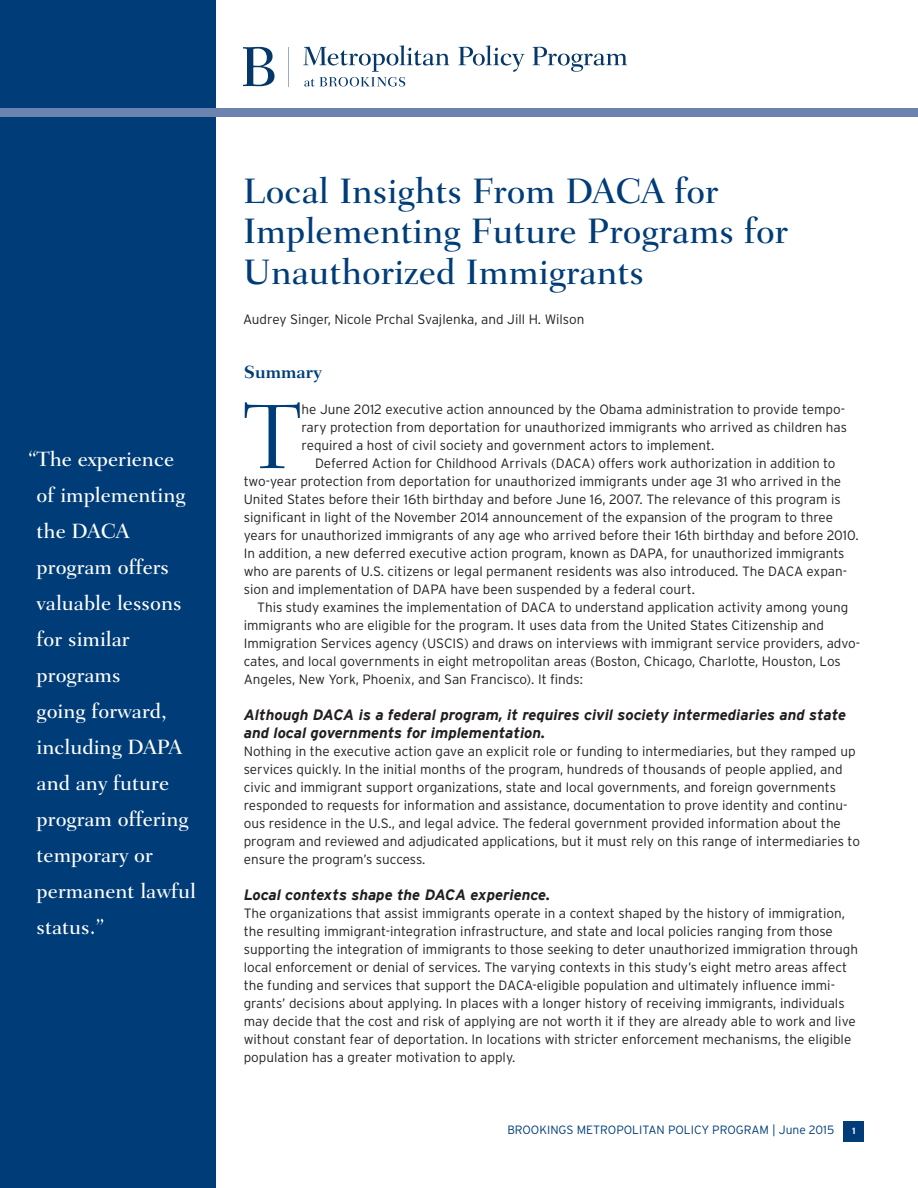
<style>
.page{position:relative;width:918px;height:1188px;background:#fff}
.page>*{position:absolute;margin:0;border:0;box-sizing:border-box;transform-origin:0 0}
.Drop_Cap{font:300 93.15px "Fairfield LH";color:#003d78}
.Head2{font:500 36px/40.5px "Fairfield LH";color:#003d78}
.t1{font:500 21px/36px "Fairfield LH";color:#fff}
.Head3{font:700 18px "Fairfield LH";color:#003d78}
.Head5__black_italic{font:italic 700 15px/18px "Interstate";color:#231f20}
.Body_no_indent{font:300 13.5px/18px "Interstate";color:#231f20}
.Body{font:300 13.5px/18px "Interstate";color:#231f20}
.Drop_Cap-2{font:300 13.5px/18px "Interstate";color:#231f20}
.t2{font:300 12px "Interstate";color:#003d78}
.t3{font:700 9px "Interstate";color:#fff}
</style>
<div class="page">
<div style="left:0;top:0;width:216px;height:1188px;background:#003d78"></div>
<div style="left:844px;top:1121px;width:20px;height:20px;background:#003d78"></div>
<div style="left:0;top:108px;width:918px;height:9px;background:#6c83af"></div>
<hr style="left:288px;top:47px;width:1px;height:40px;background:#9caacb">
<svg style="left:243px;top:47px;width:32px;height:39px"></svg>
<svg style="left:303px;top:45px;width:146px;height:42px"></svg>
<svg style="left:459px;top:45px;width:66px;height:27px"></svg>
<svg style="left:533px;top:47px;width:94px;height:25px"></svg>
<h3 class="t1" style="left:37px;top:441px;width:161px;text-indent:-8px">“The experience of implementing the DACA program offers valuable lessons for similar programs<br>going forward, including DAPA and any future program offering temporary or permanent lawful status.”</h3>
<h2 class="Head2" style="left:243px;top:171px;width:547px">Local Insights From DACA for<br>Implementing Future Programs for<br>Unauthorized Immigrants</h2>
<p class="Body_no_indent" style="left:243px;top:310px;width:343px">Audrey Singer, Nicole Prchal Svajlenka, and Jill H. Wilson</p>
<h3 class="Head3" style="left:244px;top:362px;width:80px">Summary</h3>
<p class="Drop_Cap" style="left:244px;top:384px;width:58px">T</p>
<p class="Drop_Cap-2" style="left:302px;top:400px;width:547px">he June 2012 executive action announced by the Obama administration to provide tempo&shy;rary protection from deportation for unauthorized immigrants who arrived as children has required a host of civil society and government actors to implement.</p>
<p class="Body" style="left:244px;top:454px;width:616px;text-indent:71px">Deferred Action for Childhood Arrivals (DACA) offers work authorization in addition to two-year protection from deportation for unauthorized immigrants under age 31 who arrived in the United States before their 16th birthday and before June 16, 2007. The relevance of this program is significant in light of the November 2014 announcement of the expansion of the program to three years for unauthorized immigrants of any age who arrived before their 16th birthday and before 2010.<br>In addition, a new deferred executive action program, known as DAPA, for unauthorized immigrants who are parents of U.S. citizens or legal permanent residents was also introduced. The DACA expan&shy;sion and implementation of DAPA have been suspended by a federal court.</p>
<p class="Body" style="left:244px;top:598px;width:618px;text-indent:14px">This study examines the implementation of DACA to understand application activity among young immigrants who are eligible for the program. It uses data from the United States Citizenship and Immigration Services agency (USCIS) and draws on interviews with immigrant service providers, advo&shy;cates, and local governments in eight metropolitan areas (Boston, Chicago, Charlotte, Houston, Los Angeles, New York, Phoenix, and San Francisco). It finds:</p>
<h5 class="Head5__black_italic" style="left:244px;top:706px;width:604px">Although DACA is a federal program, it requires civil society intermediaries and state and local governments for implementation.</h5>
<p class="Body_no_indent" style="left:244px;top:742px;width:618px">Nothing in the executive action gave an explicit role or funding to intermediaries, but they ramped up services quickly. In the initial months of the program, hundreds of thousands of people applied, and civic and immigrant support organizations, state and local governments, and foreign governments responded to requests for information and assistance, documentation to prove identity and continu&shy;ous residence in the U.S., and legal advice. The federal government provided information about the program and reviewed and adjudicated applications, but it must rely on this range of intermediaries to ensure the program’s success.</p>
<h5 class="Head5__black_italic" style="left:244px;top:886px;width:308px">Local contexts shape the DACA experience.</h5>
<p class="Body_no_indent" style="left:244px;top:904px;width:616px">The organizations that assist immigrants operate in a context shaped by the history of immigration, the resulting immigrant-integration infrastructure, and state and local policies ranging from those supporting the integration of immigrants to those seeking to deter unauthorized immigration through local enforcement or denial of services. The varying contexts in this study’s eight metro areas affect the funding and services that support the DACA-eligible population and ultimately influence immi&shy;grants’ decisions about applying. In places with a longer history of receiving immigrants, individuals may decide that the cost and risk of applying are not worth it if they are already able to work and live without constant fear of deportation. In locations with stricter enforcement mechanisms, the eligible population has a greater motivation to apply.</p>
<p class="t2" style="left:507px;top:1123px;width:328px">BROOKINGS METROPOLITAN POLICY PROGRAM | June 2015</p>
<p class="t3" style="left:852px;top:1126px;width:5px">1</p>
</div>
